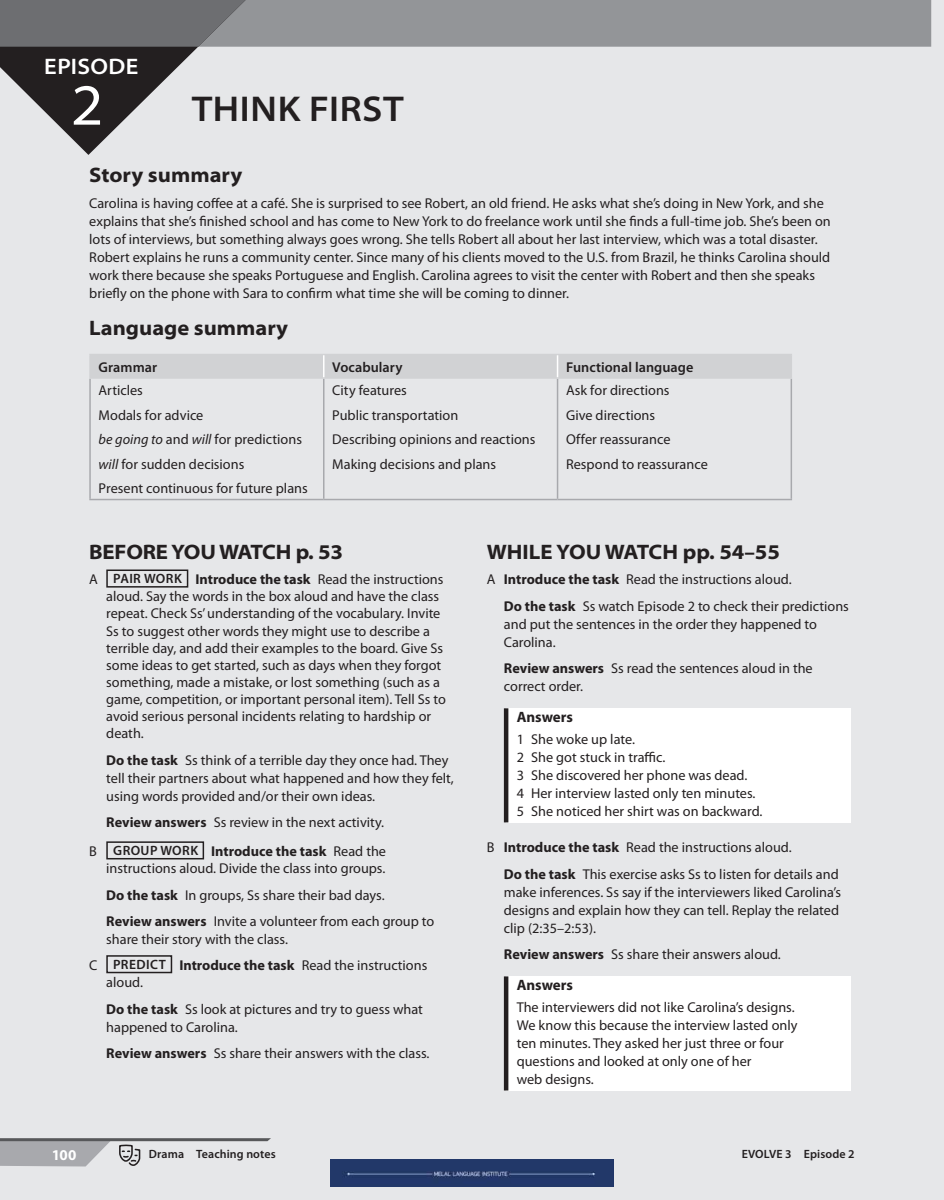
<style>
.page{position:relative;width:944px;height:1200px;background:#fff}
.page>*{position:absolute;margin:0;border:0;box-sizing:border-box;transform-origin:0 0}
.t1{font:semi-expanded 58.5px "Myriad Pro";color:#fff}
.t2{font:600 semi-expanded 36px "Myriad Pro";letter-spacing:.015em;color:#231f20}
.t3{font:600 semi-expanded 22.5px "Myriad Pro";letter-spacing:.015em;color:#fff}
.t4{font:700 semi-expanded 21px "Myriad Pro";color:#231f20}
.t5{font:700 15px "Myriad Pro";color:#231f20}
.t6{font:700 15px "Myriad Pro";color:#fff}
.t7{font:14.25px/18px "Myriad Pro";color:#231f20}
.t8{font:600 14.25px "Myriad Pro";letter-spacing:.005em;color:#231f20}
.t9{font:600 12px "Myriad Pro";letter-spacing:.01em;color:#231f20}
.s1{font-style:italic}
.s2{font-weight:600;font-size:13.5px}
.s3{font-weight:700}
</style>
<div class="page">
<div style="left:0;top:0;width:944px;height:1199px;background:#e6e7e9"></div>
<svg style="left:0;top:1140px;width:111px;height:26px;background:#abacaf"></svg>
<hr style="left:0;top:1137px;width:269px;height:3px;background:#57585a">
<div style="left:0;top:0;width:931px;height:47px;background:#939598"></div>
<svg style="left:0;top:0;width:246px;height:155px"></svg>
<svg style="left:119px;top:1144px;width:22px;height:22px"></svg>
<div style="left:106px;top:569px;width:82px;height:18px;border:2px solid #231f20"></div>
<div style="left:106px;top:841px;width:98px;height:18px;border:2px solid #231f20"></div>
<div style="left:106px;top:954px;width:66px;height:19px;border:2px solid #231f20"></div>
<div style="left:506px;top:708px;width:345px;height:114px;background:#fff"></div>
<hr style="left:504px;top:708px;width:4px;height:114px;background:#231f20">
<div style="left:506px;top:976px;width:345px;height:114px;background:#fff"></div>
<hr style="left:504px;top:976px;width:4px;height:114px;background:#231f20">
<hr style="left:323px;top:378px;width:1px;height:120px;background:#a8a9ad">
<hr style="left:557px;top:378px;width:1px;height:120px;background:#a8a9ad">
<hr style="left:89px;top:378px;width:2px;height:120px;background:#a8a9ad">
<hr style="left:791px;top:378px;width:1px;height:120px;background:#a8a9ad">
<hr style="left:89px;top:498px;width:235px;height:2px;background:#a8a9ad">
<hr style="left:324px;top:498px;width:234px;height:2px;background:#a8a9ad">
<hr style="left:558px;top:498px;width:234px;height:2px;background:#a8a9ad">
<hr style="left:89px;top:353px;width:235px;height:2px;background:#d1d2d4">
<hr style="left:89px;top:355px;width:2px;height:22px;background:#d1d2d4">
<hr style="left:324px;top:353px;width:234px;height:2px;background:#d1d2d4">
<hr style="left:558px;top:353px;width:234px;height:2px;background:#d1d2d4">
<hr style="left:89px;top:377px;width:235px;height:1px;background:#d1d2d4">
<div style="left:91px;top:355px;width:701px;height:23px;background:#d1d2d4"></div>
<img style="left:330px;top:1159px;width:284px;height:27px">
<h3 class="t3" style="left:44px;top:58px;width:96px">EPISODE</h3>
<h1 class="t1" style="left:71px;top:70px;width:34px">2</h1>
<h2 class="t2" style="left:192px;top:94px;width:214px">THINK FIRST</h2>
<h3 class="t4" style="left:89px;top:167px;width:155px">Story summary</h3>
<p class="t7" style="left:89px;top:195px;width:743px">Carolina is having coffee at a café. She is surprised to see Robert, an old friend. He asks what she’s doing in New York, and she explains that she’s finished school and has come to New York to do freelance work until she finds a full-time job. She’s been on lots of interviews, but something always goes wrong. She tells Robert all about her last interview, which was a total disaster.<br>Robert explains he runs a community center. Since many of his clients moved to the U.S. from Brazil, he thinks Carolina should work there because she speaks Portuguese and English. Carolina agrees to visit the center with Robert and then she speaks briefly on the phone with Sara to confirm what time she will be coming to dinner.</p>
<h3 class="t4" style="left:89px;top:320px;width:200px">Language summary</h3>
<p class="t8" style="left:99px;top:361px;width:60px">Grammar</p>
<p class="t8" style="left:332px;top:361px;width:72px">Vocabulary</p>
<p class="t8" style="left:566px;top:361px;width:129px">Functional language</p>
<p class="t7" style="left:99px;top:379px;width:211px;line-height:24.5px">Articles<br>Modals for advice<br><span class="s1">be going to</span> and <span class="s1">will</span> for predictions <span class="s1">will</span> for sudden decisions<br>Present continuous for future plans</p>
<p class="t7" style="left:332px;top:379px;width:205px;line-height:24.5px">City features<br>Public transportation<br>Describing opinions and reactions<br>Making decisions and plans</p>
<p class="t7" style="left:566px;top:379px;width:143px;line-height:24.5px">Ask for directions<br>Give directions<br>Offer reassurance<br>Respond to reassurance</p>
<h3 class="t4" style="left:89px;top:543px;width:255px">BEFORE YOU WATCH p. 53</h3>
<p class="t7" style="left:106px;top:572px;width:341px;line-height:17.1px;text-indent:-17px">A <span class="s2">PAIR WORK</span> <span class="s3">Introduce the task</span> Read the instructions aloud. Say the words in the box aloud and have the class repeat. Check Ss’ understanding of the vocabulary. Invite Ss to suggest other words they might use to describe a terrible day, and add their examples to the board. Give Ss some ideas to get started, such as days when they forgot something, made a mistake, or lost something (such as a game, competition, or important personal item). Tell Ss to avoid serious personal incidents relating to hardship or death.</p>
<p class="t7" style="left:106px;top:751px;width:349px"><span class="s3">Do the task</span> Ss think of a terrible day they once had. They tell their partners about what happened and how they felt, using words provided and/or their own ideas.</p>
<p class="t7" style="left:89px;top:809px;width:298px;line-height:28.8px;text-align:right"><span class="s3">Review answers</span> Ss review in the next activity.<br>B <span class="s2">GROUP WORK</span> <span class="s3">Introduce the task</span> Read the</p>
<p class="t7" style="left:106px;top:856px;width:330px;line-height:26.5px">instructions aloud. Divide the class into groups.<br><span class="s3">Do the task</span> In groups, Ss share their bad days.<br><span class="s3">Review answers</span> Invite a volunteer from each group to</p>
<p class="t7" style="left:89px;top:927px;width:340px;line-height:25.7px;text-indent:17px">share their story with the class.<br>C <span class="s2">PREDICT</span> <span class="s3">Introduce the task</span> Read the instructions</p>
<p class="t7" style="left:106px;top:969px;width:318px;line-height:26.5px">aloud.<br><span class="s3">Do the task</span> Ss look at pictures and try to guess what</p>
<p class="t7" style="left:106px;top:1014px;width:325px;line-height:26.5px">happened to Carolina.<br><span class="s3">Review answers</span> Ss share their answers with the class.</p>
<h3 class="t4" style="left:487px;top:543px;width:295px">WHILE YOU WATCH pp. 54–55</h3>
<p class="t7" style="left:504px;top:567px;width:347px;line-height:26.5px;text-indent:-17px">A <span class="s3">Introduce the task</span> Read the instructions aloud.<br><span class="s3">Do the task</span> Ss watch Episode 2 to check their predictions</p>
<p class="t7" style="left:504px;top:616px;width:315px">and put the sentences in the order they happened to<br>Carolina.</p>
<p class="t7" style="left:504px;top:660px;width:310px"><span class="s3">Review answers</span> Ss read the sentences aloud in the correct order.</p>
<p class="t5" style="left:517px;top:710px;width:58px">Answers</p>
<p class="t7" style="left:517px;top:731px;width:247px">1 She woke up late.<br>2 She got stuck in traffic.<br>3 She discovered her phone was dead.<br>4 Her interview lasted only ten minutes.<br>5 She noticed her shirt was on backward.</p>
<p class="t7" style="left:504px;top:835px;width:336px;line-height:26.5px;text-indent:-17px">B <span class="s3">Introduce the task</span> Read the instructions aloud.<br><span class="s3">Do the task</span> This exercise asks Ss to listen for details and</p>
<p class="t7" style="left:504px;top:883px;width:339px">make inferences. Ss say if the interviewers liked Carolina’s designs and explain how they can tell. Replay the related clip (2:35–2:53).</p>
<p class="t7" style="left:504px;top:946px;width:278px"><span class="s3">Review answers</span> Ss share their answers aloud.</p>
<p class="t5" style="left:517px;top:978px;width:58px">Answers</p>
<p class="t7" style="left:517px;top:999px;width:282px">The interviewers did not like Carolina’s designs.<br>We know this because the interview lasted only ten minutes. They asked her just three or four questions and looked at only one of her<br>web designs.</p>
<p class="t6" style="left:52px;top:1148px;width:26px">100</p>
<p class="t9" style="left:149px;top:1148px;width:128px">Drama Teaching notes</p>
<p class="t9" style="left:742px;top:1148px;width:114px">EVOLVE 3 Episode 2</p>
</div>
